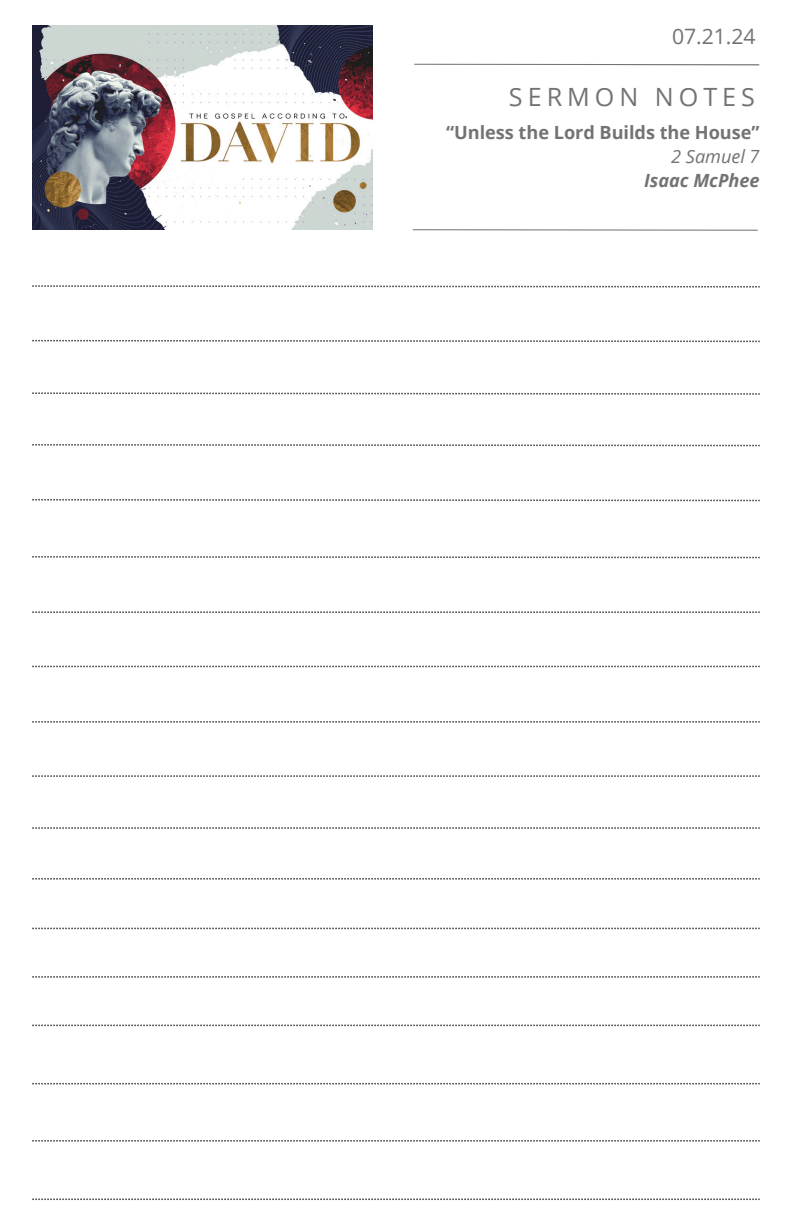
<style>
.page{position:relative;width:792px;height:1224px;background:#fff}
.page>*{position:absolute;margin:0;border:0;box-sizing:border-box;transform-origin:0 0}
.t1{font:25.2px "Open Sans";letter-spacing:.2em;color:#737373}
.t2{font:21.2px "Open Sans";color:#737373}
.t3{font:700 18.2px "Open Sans";color:#737373}
.t4{font:italic 700 18.2px "Open Sans";color:#737373}
.t5{font:italic 18.2px "Open Sans";color:#737373}
</style>
<div class="page">
<svg style="left:32px;top:556px;width:728px;height:2px"></svg>
<svg style="left:32px;top:611px;width:728px;height:2px"></svg>
<svg style="left:32px;top:666px;width:728px;height:1px"></svg>
<svg style="left:32px;top:721px;width:728px;height:2px"></svg>
<svg style="left:32px;top:775px;width:728px;height:2px"></svg>
<svg style="left:32px;top:827px;width:728px;height:2px"></svg>
<svg style="left:32px;top:878px;width:728px;height:2px"></svg>
<svg style="left:32px;top:928px;width:728px;height:1px"></svg>
<svg style="left:32px;top:976px;width:728px;height:2px"></svg>
<svg style="left:32px;top:1025px;width:728px;height:1px"></svg>
<svg style="left:32px;top:1083px;width:728px;height:1px"></svg>
<svg style="left:32px;top:1140px;width:728px;height:2px"></svg>
<svg style="left:32px;top:1199px;width:728px;height:1px"></svg>
<svg style="left:32px;top:499px;width:728px;height:2px"></svg>
<svg style="left:32px;top:444px;width:728px;height:2px"></svg>
<svg style="left:32px;top:392px;width:728px;height:3px"></svg>
<svg style="left:32px;top:340px;width:728px;height:2px"></svg>
<svg style="left:32px;top:285px;width:728px;height:3px"></svg>
<img style="left:32px;top:26px;width:341px;height:204px">
<hr style="left:414px;top:64px;width:345px;height:1px;background:#737373">
<hr style="left:413px;top:229px;width:345px;height:2px;background:#737373">
<h2 class="t2" style="left:672px;top:21px;width:85px">07.21.24</h2>
<p class="t1" style="left:509px;top:79px;width:248px">SERMON NOTES</p>
<p class="t3" style="left:446px;top:120px;width:315px">“Unless the Lord Builds the House”</p>
<h1 class="t5" style="left:671px;top:144px;width:90px">2 Samuel 7</h1>
<p class="t4" style="left:644px;top:168px;width:117px">Isaac McPhee</p>
</div>
